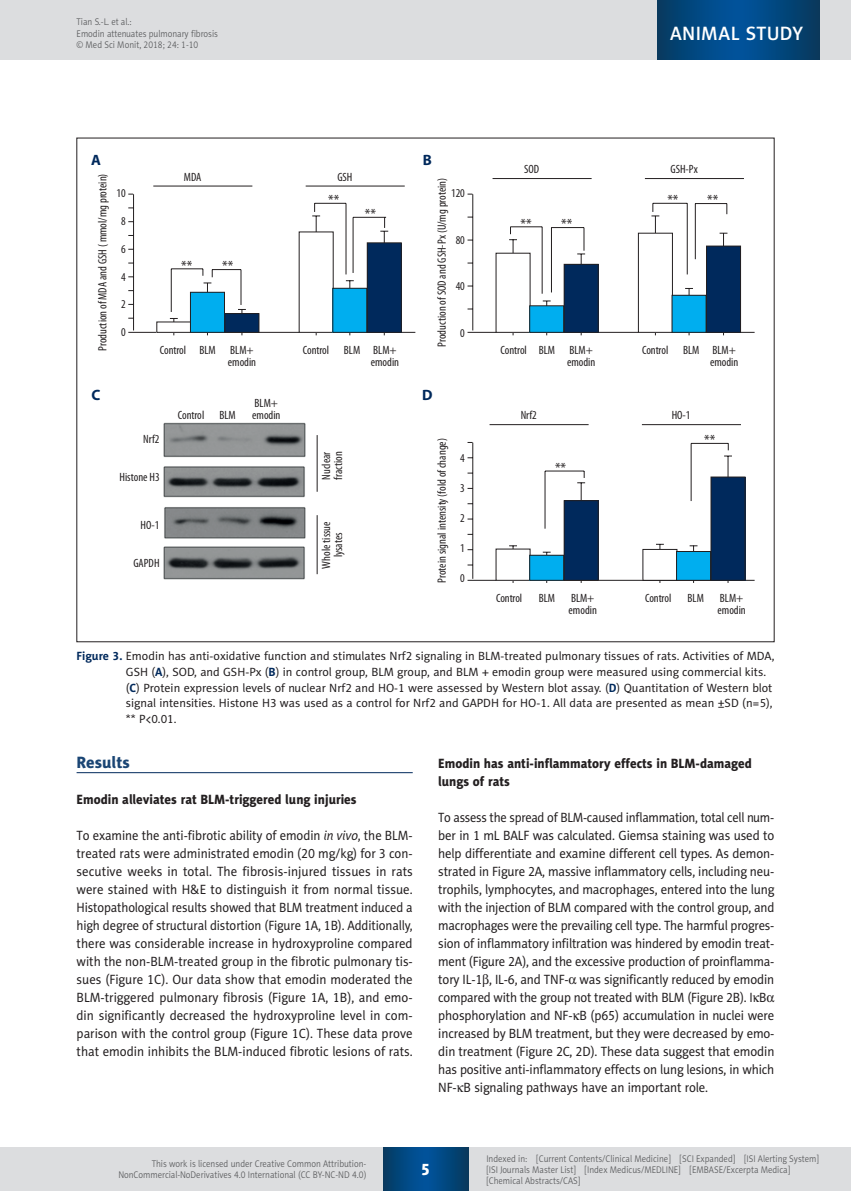
<style>
.page{position:relative;width:851px;height:1191px;background:#fff}
.page>*{position:absolute;margin:0;border:0;box-sizing:border-box;transform-origin:0 0}
.t1{font:19.5px "Naomi Sans EFN Medium";letter-spacing:.015em;color:#fff}
.MSM_Headline_1{font:16.5px "Naomi Sans EFN Heavy";color:#1a4574}
.t2{font:16.5px "Naomi Sans EFN Heavy";color:#fff}
.t3{font:condensed 15px "Myriad Pro";color:#231f20}
.t4{font:700 15px "Myriad Pro";color:#00295c}
.MSM_Body{font:13.5px/18px "Naomi Sans EFN";letter-spacing:-.01em;color:#231f20;text-align:justify;scale:.93 1}
.MSM_Body-2{font:13.5px/18px "Naomi Sans EFN";letter-spacing:-.01em;color:#231f20;text-align:justify;scale:.94 1}
.MSM_Headline_2{font:13.5px/18px "Naomi Sans EFN Heavy";color:#231f20;scale:.95 1}
.MSM_Rycina_tytul{font:12px/15.8px "Naomi Sans EFN";color:#231f20}
.t5{font:condensed 12px/12px "Myriad Pro";color:#231f20;text-align:right}
.t6{font:9.75px/11.2px "Naomi Sans EFN Light";color:#57585a;scale:.9 1}
.s1{font-weight:700;color:#00295c}
.s2{font-style:italic}
.s3{font-family:"Standard Sym L"}
</style>
<div class="page">
<hr style="left:77px;top:772px;width:335px;height:1px;background:#00295c">
<img style="left:163px;top:422px;width:142px;height:158px">
<hr style="left:128px;top:332px;width:287px;height:1px;background:#231f20">
<hr style="left:133px;top:194px;width:1px;height:136px;background:#231f20">
<hr style="left:467px;top:332px;width:287px;height:1px;background:#231f20">
<hr style="left:472px;top:194px;width:1px;height:136px;background:#231f20">
<hr style="left:317px;top:435px;width:1px;height:57px;background:#231f20">
<hr style="left:317px;top:515px;width:1px;height:59px;background:#231f20">
<hr style="left:467px;top:580px;width:287px;height:1px;background:#231f20">
<hr style="left:472px;top:442px;width:1px;height:137px;background:#231f20">
<svg style="left:488px;top:424px;width:111px;height:159px"></svg>
<svg style="left:642px;top:442px;width:103px;height:141px"></svg>
<hr style="left:641px;top:424px;width:99px;height:1px;background:#231f20">
<svg style="left:152px;top:185px;width:108px;height:151px"></svg>
<svg style="left:298px;top:202px;width:104px;height:134px"></svg>
<hr style="left:305px;top:186px;width:99px;height:1px;background:#231f20">
<svg style="left:491px;top:178px;width:108px;height:158px"></svg>
<svg style="left:637px;top:202px;width:104px;height:134px"></svg>
<hr style="left:644px;top:178px;width:99px;height:1px;background:#231f20">
<div style="left:0;top:1148px;width:850px;height:43px;background:#dcdddf"></div>
<svg style="left:383px;top:1147px;width:85px;height:43px"></svg>
<div style="left:0;top:0;width:850px;height:60px;background:#dcdddf"></div>
<svg style="left:657px;top:0;width:162px;height:60px"></svg>
<p class="t6" style="left:77px;top:16px;width:159px">Tian S.-L. et al.:<br>Emodin attenuates pulmonary fibrosis © Med Sci Monit, 2018; 24: 1-10</p>
<h1 class="t1" style="left:670px;top:22px;width:134px">ANIMAL STUDY</h1>
<p class="t4" style="left:91px;top:151px;width:11px">A</p>
<p class="t5" style="left:97px;top:351px;width:179px;rotate:-90deg">Production of MDA and GSH ( mmol/mg protein)</p>
<p class="t5" style="left:116px;top:188px;width:11px">10</p>
<p class="t5" style="left:121px;top:215px;width:6px">8</p>
<p class="t5" style="left:121px;top:243px;width:6px">6</p>
<p class="t5" style="left:121px;top:271px;width:6px">4</p>
<p class="t5" style="left:121px;top:299px;width:6px">2</p>
<p class="t5" style="left:121px;top:326px;width:6px">0</p>
<p class="t5" style="left:184px;top:171px;width:19px">MDA</p>
<p class="t5" style="left:337px;top:171px;width:17px">GSH</p>
<p class="t3" style="left:181px;top:257px;width:13px">**</p>
<p class="t3" style="left:222px;top:258px;width:13px">**</p>
<p class="t3" style="left:328px;top:192px;width:13px">**</p>
<p class="t3" style="left:365px;top:206px;width:13px">**</p>
<p class="t5" style="left:160px;top:344px;width:28px">Control</p>
<p class="t5" style="left:344px;top:344px;width:57px">BLM BLM+ emodin</p>
<p class="t5" style="left:303px;top:344px;width:28px">Control</p>
<p class="t5" style="left:199px;top:344px;width:58px">BLM BLM+ emodin</p>
<p class="t4" style="left:423px;top:151px;width:11px">B</p>
<p class="t5" style="left:436px;top:347px;width:171px;rotate:-90deg">Production of SOD and GSH-Px (U/mg protein)</p>
<p class="t5" style="left:451px;top:188px;width:15px">120</p>
<p class="t5" style="left:455px;top:234px;width:11px">80</p>
<p class="t5" style="left:455px;top:281px;width:11px">40</p>
<p class="t5" style="left:460px;top:327px;width:6px">0</p>
<p class="t5" style="left:524px;top:163px;width:17px">SOD</p>
<p class="t5" style="left:670px;top:163px;width:29px">GSH-Px</p>
<p class="t3" style="left:520px;top:215px;width:13px">**</p>
<p class="t3" style="left:561px;top:216px;width:13px">**</p>
<p class="t3" style="left:667px;top:192px;width:13px">**</p>
<p class="t3" style="left:707px;top:192px;width:13px">**</p>
<p class="t5" style="left:500px;top:344px;width:28px">Control</p>
<p class="t5" style="left:683px;top:344px;width:57px">BLM BLM+ emodin</p>
<p class="t5" style="left:642px;top:344px;width:28px">Control</p>
<p class="t5" style="left:538px;top:344px;width:58px">BLM BLM+ emodin</p>
<p class="t4" style="left:91px;top:385px;width:10px">C</p>
<p class="t5" style="left:254px;top:397px;width:25px">BLM+</p>
<p class="t4" style="left:422px;top:385px;width:12px">D</p>
<p class="t5" style="left:178px;top:409px;width:28px">Control</p>
<p class="t5" style="left:252px;top:409px;width:30px">emodin</p>
<p class="t5" style="left:219px;top:409px;width:18px">BLM</p>
<p class="t5" style="left:520px;top:409px;width:18px">Nrf2</p>
<p class="t5" style="left:671px;top:409px;width:20px">HO-1</p>
<p class="t5" style="left:143px;top:433px;width:18px">Nrf2</p>
<p class="t5" style="left:119px;top:471px;width:42px">Histone H3</p>
<p class="t5" style="left:141px;top:519px;width:20px">HO-1</p>
<p class="t5" style="left:133px;top:557px;width:28px">GAPDH</p>
<p class="t5" style="left:320px;top:480px;width:30px;text-align:left;rotate:-90deg">Nuclear fraction</p>
<p class="t5" style="left:320px;top:568px;width:49px;text-align:center;rotate:-90deg">Whole tissue lysates</p>
<p class="t5" style="left:436px;top:583px;width:146px;rotate:-90deg">Protein signal intensity (fold of change)</p>
<p class="t5" style="left:460px;top:452px;width:6px">4</p>
<p class="t5" style="left:460px;top:482px;width:6px">3</p>
<p class="t5" style="left:460px;top:512px;width:6px">2</p>
<p class="t5" style="left:460px;top:542px;width:6px">1</p>
<p class="t5" style="left:460px;top:572px;width:6px">0</p>
<p class="t3" style="left:555px;top:459px;width:13px">**</p>
<p class="t3" style="left:704px;top:432px;width:13px">**</p>
<p class="t5" style="left:496px;top:592px;width:28px">Control</p>
<p class="t5" style="left:687px;top:592px;width:18px">BLM</p>
<p class="t5" style="left:717px;top:592px;width:30px;text-align:left">BLM+ emodin</p>
<p class="t5" style="left:645px;top:592px;width:28px">Control</p>
<p class="t5" style="left:538px;top:592px;width:18px">BLM</p>
<p class="t5" style="left:568px;top:592px;width:30px;text-align:left">BLM+ emodin</p>
<p class="MSM_Rycina_tytul" style="left:126px;top:648px;width:650px;text-indent:-49px"><span class="s1">Figure 3.</span> Emodin has anti-oxidative function and stimulates Nrf2 signaling in BLM-treated pulmonary tissues of rats. Activities of MDA, GSH (<span class="s1">A</span>), SOD, and GSH-Px (<span class="s1">B</span>) in control group, BLM group, and BLM + emodin group were measured using commercial kits. (<span class="s1">C</span>) Protein expression levels of nuclear Nrf2 and HO-1 were assessed by Western blot assay. (<span class="s1">D</span>) Quantitation of Western blot signal intensities. Histone H3 was used as a control for Nrf2 and GAPDH for HO-1. All data are presented as mean ±SD (n=5), ** P&lt;0.01.</p>
<p class="MSM_Headline_1" style="left:77px;top:752px;width:55px">Results</p>
<p class="MSM_Headline_2" style="left:77px;top:790px;width:296px">Emodin alleviates rat BLM-triggered lung injuries</p>
<p class="MSM_Body-2" style="left:77px;top:826px;width:359px">To examine the anti-fibrotic ability of emodin <span class="s2">in vivo</span>, the BLM&shy;treated rats were administrated emodin (20 mg/kg) for 3 con&shy;secutive weeks in total. The fibrosis-injured tissues in rats were stained with H&amp;E to distinguish it from normal tissue.<br>Histopathological results showed that BLM treatment induced a high degree of structural distortion (Figure 1A, 1B). Additionally, there was considerable increase in hydroxyproline compared with the non-BLM-treated group in the fibrotic pulmonary tis&shy;sues (Figure 1C). Our data show that emodin moderated the BLM-triggered pulmonary fibrosis (Figure 1A, 1B), and emo&shy;din significantly decreased the hydroxyproline level in com&shy;parison with the control group (Figure 1C). These data prove that emodin inhibits the BLM-induced fibrotic lesions of rats.</p>
<p class="MSM_Headline_2" style="left:438px;top:754px;width:331px">Emodin has anti-inflammatory effects in BLM-damaged lungs of rats</p>
<p class="MSM_Body" style="left:438px;top:808px;width:363px">To assess the spread of BLM-caused inflammation, total cell num&shy;ber in 1 mL BALF was calculated. Giemsa staining was used to help differentiate and examine different cell types. As demon&shy;strated in Figure 2A, massive inflammatory cells, including neu&shy;trophils, lymphocytes, and macrophages, entered into the lung with the injection of BLM compared with the control group, and macrophages were the prevailing cell type. The harmful progres&shy;sion of inflammatory infiltration was hindered by emodin treat&shy;ment (Figure 2A), and the excessive production of proinflamma&shy;tory IL-1<span class="s3">b</span>, IL-6, and TNF-<span class="s3">a</span> was significantly reduced by emodin compared with the group not treated with BLM (Figure 2B). I<span class="s3">k</span>B<span class="s3">a </span>phosphorylation and NF-<span class="s3">k</span>B (p65) accumulation in nuclei were increased by BLM treatment, but they were decreased by emo&shy;din treatment (Figure 2C, 2D). These data suggest that emodin has positive anti-inflammatory effects on lung lesions, in which NF-<span class="s3">k</span>B signaling pathways have an important role.</p>
<p class="t6" style="left:118px;top:1158px;width:277px;text-align:right">This work is licensed under Creative Common Attribution-<br>NonCommercial-NoDerivatives 4.0 International (CC BY-NC-ND 4.0)</p>
<p class="t2" style="left:421px;top:1159px;width:11px">5</p>
<p class="t6" style="left:486px;top:1152px;width:371px">Indexed in: [Current Contents/Clinical Medicine] [SCI Expanded] [ISI Alerting System] [ISI Journals Master List] [Index Medicus/MEDLINE] [EMBASE/Excerpta Medica] [Chemical Abstracts/CAS]</p>
</div>
